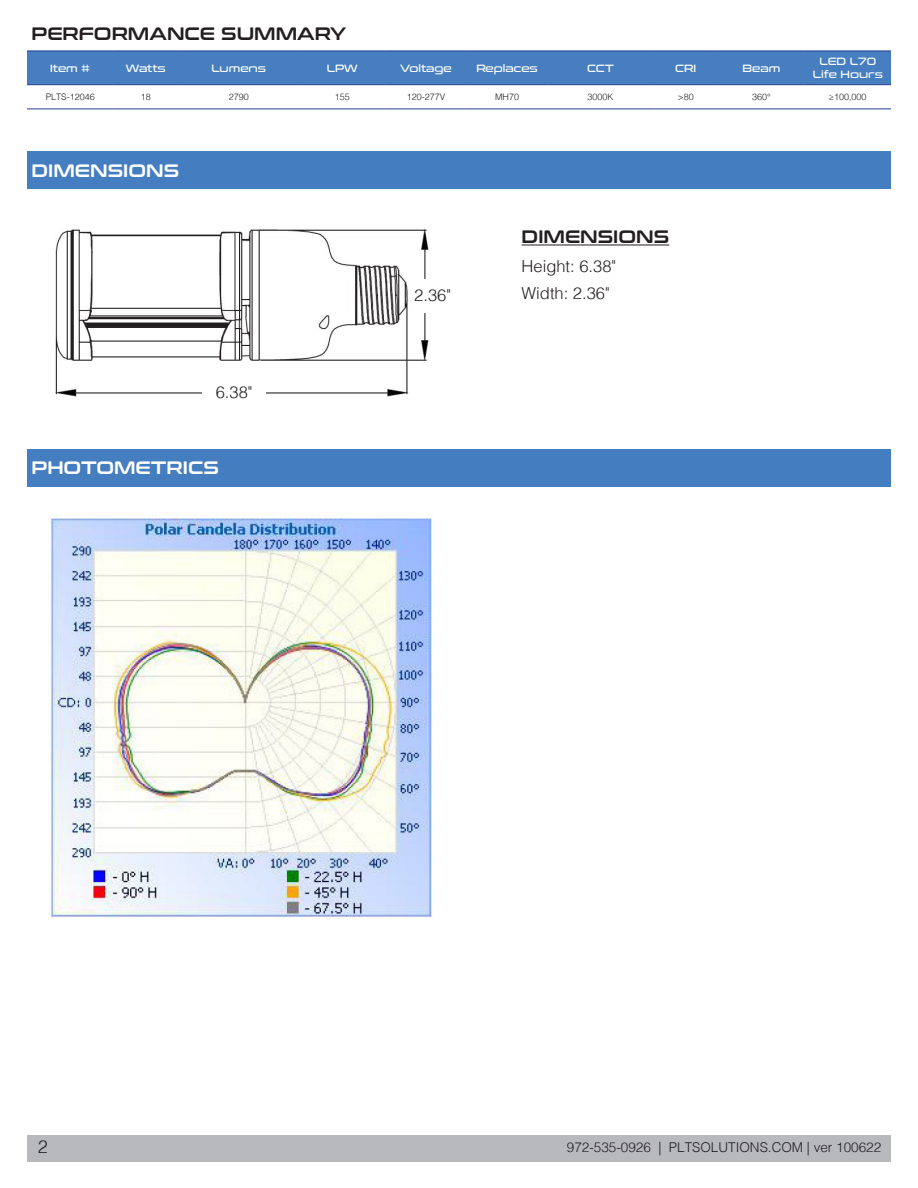
<style>
.page{position:relative;width:918px;height:1188px;background:#fff}
.page>*{position:absolute;margin:0;border:0;box-sizing:border-box;transform-origin:0 0}
.t1{font:18px "Conthrax Sb";color:#231f20}
.t2{font:18px "Conthrax Sb";color:#fff}
.t3{font:300 18px "Helvetica";color:#231f20}
.PLT_Body{font:300 16.5px "Helvetica";color:#231f20}
.t4{font:300 13.5px "Helvetica";color:#231f20}
.t5{font:10.5px/12.6px "Conthrax Rg";color:#fff;text-align:center}
.Paragraph_Style_1{font:300 9px "Helvetica";color:#231f20}
</style>
<div class="page">
<div style="left:27px;top:1135px;width:864px;height:27px;background:#b8b9bc"></div>
<img style="left:55px;top:228px;width:374px;height:169px">
<div style="left:27px;top:152px;width:864px;height:37px;background:#447dc0"></div>
<div style="left:27px;top:449px;width:864px;height:37px;background:#447dc0"></div>
<div style="left:27px;top:52px;width:864px;height:32px;background:#467ebf"></div>
<hr style="left:27px;top:109px;width:86px;height:1px;background:#253f8e">
<hr style="left:113px;top:109px;width:65px;height:1px;background:#253f8e">
<hr style="left:178px;top:109px;width:121px;height:1px;background:#253f8e">
<hr style="left:299px;top:109px;width:87px;height:1px;background:#253f8e">
<hr style="left:386px;top:109px;width:81px;height:1px;background:#253f8e">
<hr style="left:467px;top:109px;width:81px;height:1px;background:#253f8e">
<hr style="left:548px;top:109px;width:105px;height:1px;background:#253f8e">
<hr style="left:653px;top:109px;width:65px;height:1px;background:#253f8e">
<hr style="left:718px;top:109px;width:87px;height:1px;background:#253f8e">
<hr style="left:805px;top:109px;width:86px;height:1px;background:#253f8e">
<hr style="left:27px;top:51px;width:86px;height:1px;background:#253f8e">
<hr style="left:113px;top:51px;width:65px;height:1px;background:#253f8e">
<hr style="left:178px;top:51px;width:121px;height:1px;background:#253f8e">
<hr style="left:299px;top:51px;width:87px;height:1px;background:#253f8e">
<hr style="left:386px;top:51px;width:81px;height:1px;background:#253f8e">
<hr style="left:467px;top:51px;width:81px;height:1px;background:#253f8e">
<hr style="left:548px;top:51px;width:105px;height:1px;background:#253f8e">
<hr style="left:653px;top:51px;width:65px;height:1px;background:#253f8e">
<hr style="left:718px;top:51px;width:87px;height:1px;background:#253f8e">
<hr style="left:805px;top:51px;width:86px;height:1px;background:#253f8e">
<hr style="left:27px;top:84px;width:86px;height:1px;background:#253f8e">
<hr style="left:113px;top:84px;width:65px;height:1px;background:#253f8e">
<hr style="left:178px;top:84px;width:121px;height:1px;background:#253f8e">
<hr style="left:299px;top:84px;width:87px;height:1px;background:#253f8e">
<hr style="left:386px;top:84px;width:81px;height:1px;background:#253f8e">
<hr style="left:467px;top:84px;width:81px;height:1px;background:#253f8e">
<hr style="left:548px;top:84px;width:105px;height:1px;background:#253f8e">
<hr style="left:653px;top:84px;width:65px;height:1px;background:#253f8e">
<hr style="left:718px;top:84px;width:87px;height:1px;background:#253f8e">
<hr style="left:805px;top:84px;width:86px;height:1px;background:#253f8e">
<hr style="left:522px;top:245px;width:147px;height:1px;background:#231f20">
<div style="left:412px;top:279px;width:47px;height:33px;background:#fff"></div>
<div style="left:203px;top:380px;width:63px;height:25px;background:#fff"></div>
<img style="left:50px;top:514px;width:383px;height:404px">
<p class="t1" style="left:32px;top:20px;width:316px">PERFORMANCE SUMMARY</p>
<p class="t5" style="left:50px;top:61px;width:42px">Item #</p>
<p class="t5" style="left:126px;top:61px;width:42px">Watts</p>
<p class="t5" style="left:211px;top:61px;width:56px">Lumens</p>
<p class="t5" style="left:327px;top:61px;width:32px">LPW</p>
<p class="t5" style="left:400px;top:61px;width:53px">Voltage</p>
<p class="t5" style="left:476px;top:61px;width:63px">Replaces</p>
<p class="t5" style="left:587px;top:61px;width:28px">CCT</p>
<p class="t5" style="left:675px;top:61px;width:23px">CRI</p>
<p class="t5" style="left:743px;top:61px;width:39px">Beam</p>
<p class="t5" style="left:813px;top:55px;width:72px">LED L70<br>Life Hours</p>
<p class="Paragraph_Style_1" style="left:46px;top:89px;width:51px">PLTS-12046</p>
<p class="Paragraph_Style_1" style="left:141px;top:89px;width:12px">18</p>
<p class="Paragraph_Style_1" style="left:229px;top:89px;width:22px">2790</p>
<p class="Paragraph_Style_1" style="left:335px;top:89px;width:17px">155</p>
<p class="Paragraph_Style_1" style="left:407px;top:89px;width:40px">120-277V</p>
<p class="Paragraph_Style_1" style="left:495px;top:89px;width:26px">MH70</p>
<p class="Paragraph_Style_1" style="left:587px;top:89px;width:28px">3000K</p>
<p class="Paragraph_Style_1" style="left:678px;top:89px;width:17px">&gt;80</p>
<p class="Paragraph_Style_1" style="left:752px;top:89px;width:20px">360°</p>
<p class="Paragraph_Style_1" style="left:829px;top:89px;width:39px">≥100,000</p>
<p class="t2" style="left:32px;top:157px;width:149px">DIMENSIONS</p>
<p class="PLT_Body" style="left:216px;top:378px;width:38px">6.38"</p>
<p class="t2" style="left:32px;top:454px;width:189px">PHOTOMETRICS</p>
<p class="PLT_Body" style="left:414px;top:282px;width:38px">2.36"</p>
<p class="t1" style="left:522px;top:223px;width:149px">DIMENSIONS</p>
<p class="PLT_Body" style="left:522px;top:252px;width:96px">Height: 6.38"</p>
<p class="PLT_Body" style="left:522px;top:279px;width:90px">Width: 2.36"</p>
<p class="t3" style="left:38px;top:1132px;width:12px">2</p>
<p class="t4" style="left:567px;top:1136px;width:316px">972-535-0926 | PLTSOLUTIONS.COM | ver 100622</p>
</div>
